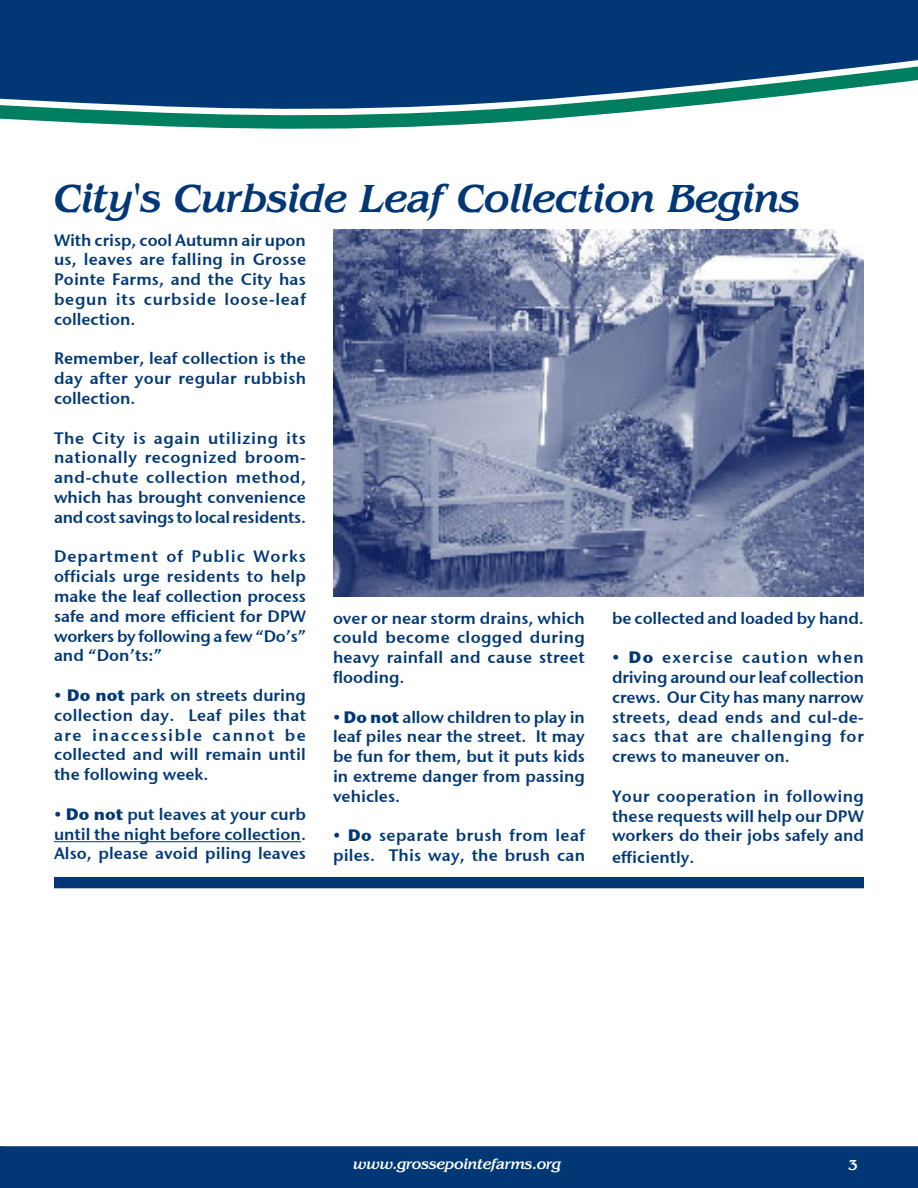
<style>
.page{position:relative;width:918px;height:1188px;background:#fff}
.page>*{position:absolute;margin:0;border:0;box-sizing:border-box;transform-origin:0 0}
._3column_head{font:italic 500 40.5px "Benguiat IT Cby BT";color:#013775}
.t1{font:16.5px/19.8px "Stone Sans Sem ITCTT Semi";color:#003876;text-align:justify}
.t2{font:italic 500 15px "Benguiat IT Cby BT";color:#fff}
.t3{font:500 15px "Benguiat IT Cby BT";color:#fff}
.s1{font-family:"Stone Sans ITCTT Bold"}
</style>
<div class="page">
<div style="left:0;top:1146px;width:918px;height:42px;background:#013775"></div>
<div style="left:0;top:0;width:918px;height:56px;background:#013775"></div>
<svg style="left:0;top:56px;width:918px;height:73px;fill:#013775"></svg>
<div style="left:54px;top:877px;width:810px;height:11px;background:#013775"></div>
<hr style="left:54px;top:841px;width:247px;height:1px;background:#003876">
<img style="left:334px;top:230px;width:530px;height:366px">
<p class="_3column_head" style="left:54px;top:174px;width:748px">City's Curbside Leaf Collection Begins</p>
<p class="t1" style="left:54px;top:230px;width:254px">With crisp, cool Autumn air upon us, leaves are falling in Grosse Pointe Farms, and the City has begun its curbside loose-leaf collection.</p>
<p class="t1" style="left:54px;top:348px;width:254px">Remember, leaf collection is the day after your regular rubbish collection.</p>
<p class="t1" style="left:54px;top:428px;width:254px">The City is again utilizing its nationally recognized broom&shy;and-chute collection method, which has brought convenience and cost savings to local residents.</p>
<p class="t1" style="left:54px;top:546px;width:254px">Department of Public Works officials urge residents to help make the leaf collection process safe and more efficient for DPW workers by following a few “Do’s” and “Don’ts:”</p>
<p class="t1" style="left:54px;top:685px;width:254px">• <span class="s1">Do not</span> park on streets during collection day. Leaf piles that are inaccessible cannot be collected and will remain until the following week.</p>
<p class="t1" style="left:54px;top:804px;width:254px">• <span class="s1">Do not</span> put leaves at your curb until the night before collection.<br>Also, please avoid piling leaves</p>
<p class="t1" style="left:333px;top:608px;width:254px">over or near storm drains, which could become clogged during heavy rainfall and cause street flooding.</p>
<p class="t1" style="left:333px;top:707px;width:254px"><span class="s1">• Do not</span> allow children to play in leaf piles near the street. It may be fun for them, but it puts kids in extreme danger from passing vehicles.</p>
<p class="t1" style="left:333px;top:825px;width:254px"><span class="s1">• Do</span> separate brush from leaf piles. This way, the brush can</p>
<p class="t1" style="left:612px;top:608px;width:253px">be collected and loaded by hand.</p>
<p class="t1" style="left:612px;top:647px;width:254px"><span class="s1">• Do</span> exercise caution when driving around our leaf collection crews. Our City has many narrow streets, dead ends and cul-de&shy;sacs that are challenging for crews to maneuver on.</p>
<p class="t1" style="left:612px;top:786px;width:253px">Your cooperation in following these requests will help our DPW workers do their jobs safely and</p>
<p class="t1" style="left:612px;top:847px;width:84px">efficiently.</p>
<p class="t2" style="left:353px;top:1155px;width:210px">www.grossepointefarms.org</p>
<p class="t3" style="left:848px;top:1155px;width:11px">3</p>
</div>
